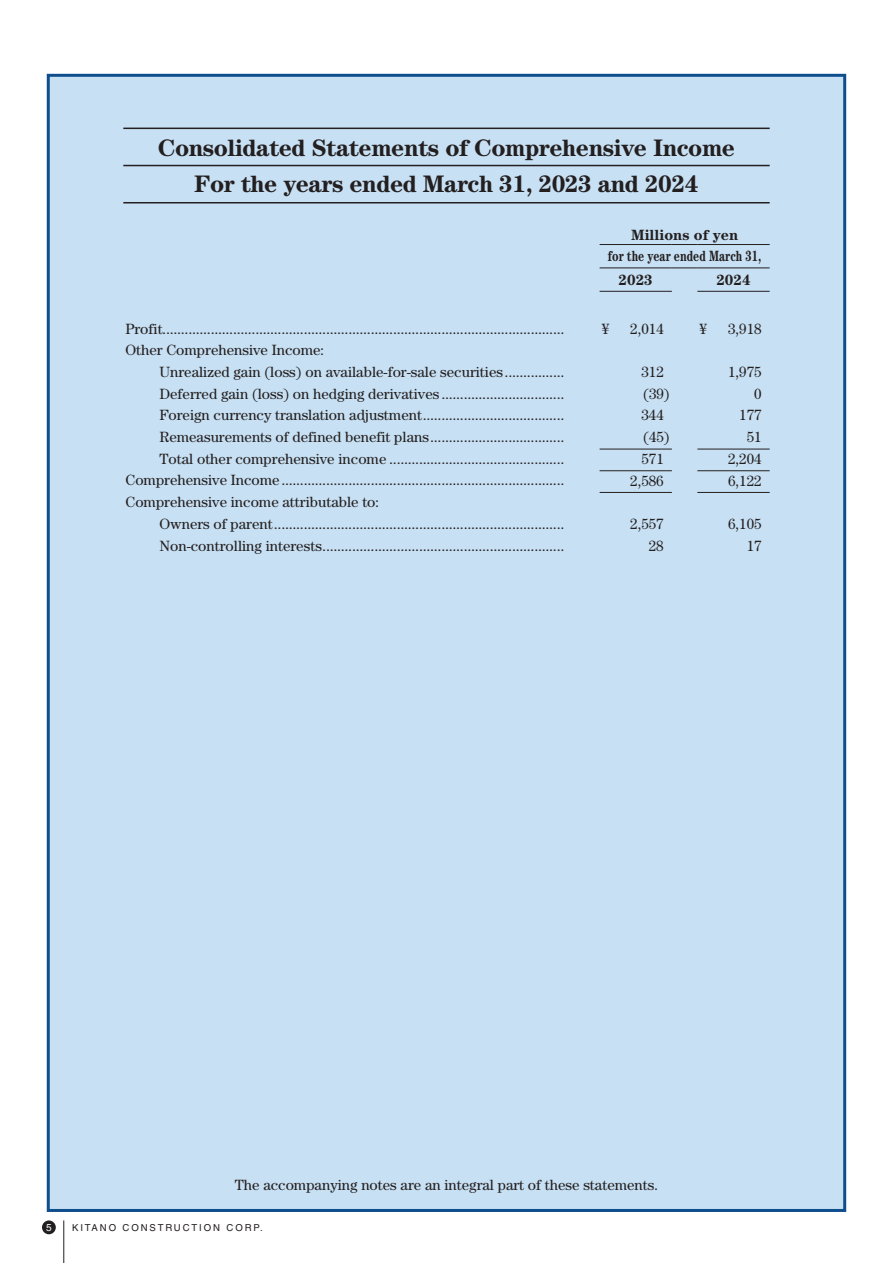
<style>
.page{position:relative;width:893px;height:1263px;background:#fff}
.page>*{position:absolute;margin:0;border:0;box-sizing:border-box;transform-origin:0 0}
.t1{font:700 23.85px/36.9px "Century Std";letter-spacing:-.02em;color:#231f20;text-align:center}
.t2{font:14.85px/21.8px "Century Std";color:#231f20}
.t3{font:700 14.85px/21.3px "Century Std";color:#231f20;text-align:center}
.t4{font:10.05px "Helvetica LT Std";color:#fff}
.t5{font:9.6px "Helvetica LT Std";letter-spacing:.2em;color:#231f20}
</style>
<div class="page">
<div style="left:47px;top:74px;width:799px;height:1138px;background:#c7e0f3;border:3px solid #0f4e8c"></div>
<div style="left:42px;top:1220px;width:14px;height:14px;background:#231f20;border-radius:50%"></div>
<hr style="left:64px;top:1220px;width:1px;height:43px;background:#231f20">
<hr style="left:123px;top:128px;width:647px;height:1px;background:#231f20">
<hr style="left:123px;top:165px;width:647px;height:1px;background:#231f20">
<hr style="left:123px;top:202px;width:647px;height:1px;background:#231f20">
<hr style="left:600px;top:244px;width:72px;height:1px;background:#231f20">
<svg style="left:672px;top:244px;width:25px;height:1px"></svg>
<hr style="left:697px;top:244px;width:73px;height:1px;background:#231f20">
<hr style="left:600px;top:470px;width:72px;height:1px;background:#231f20">
<hr style="left:697px;top:470px;width:73px;height:1px;background:#231f20">
<hr style="left:600px;top:492px;width:72px;height:1px;background:#231f20">
<hr style="left:697px;top:492px;width:73px;height:1px;background:#231f20">
<hr style="left:600px;top:268px;width:72px;height:1px;background:#231f20">
<svg style="left:672px;top:268px;width:25px;height:1px"></svg>
<hr style="left:697px;top:268px;width:73px;height:1px;background:#231f20">
<hr style="left:600px;top:291px;width:72px;height:1px;background:#231f20">
<hr style="left:697px;top:291px;width:73px;height:1px;background:#231f20">
<hr style="left:600px;top:449px;width:72px;height:1px;background:#231f20">
<hr style="left:697px;top:449px;width:73px;height:1px;background:#231f20">
<h1 class="t1" style="left:158px;top:129px;width:579px">Consolidated Statements of Comprehensive Income<br>For the years ended March 31, 2023 and 2024</h1>
<p class="t3" style="left:608px;top:224px;width:155px">Millions of yen<br>for the year ended March 31,</p>
<p class="t3" style="left:619px;top:269px;width:36px">2023</p>
<p class="t3" style="left:716px;top:269px;width:36px">2024</p>
<p class="t2" style="left:125px;top:317px;width:441px">Profit............................................................................................................</p>
<p class="t2" style="left:602px;top:317px;width:9px">¥</p>
<p class="t2" style="left:630px;top:317px;width:35px">2,014</p>
<p class="t2" style="left:699px;top:317px;width:9px">¥</p>
<p class="t2" style="left:728px;top:317px;width:35px">3,918</p>
<p class="t2" style="left:159px;top:339px;width:406px;text-indent:-34px">Other Comprehensive Income:<br>Unrealized gain (loss) on available-for-sale securities ................</p>
<p class="t2" style="left:641px;top:361px;width:24px">312</p>
<p class="t2" style="left:728px;top:361px;width:35px">1,975</p>
<p class="t2" style="left:159px;top:382px;width:406px">Deferred gain (loss) on hedging derivatives .................................</p>
<p class="t2" style="left:643px;top:382px;width:28px">(39)</p>
<p class="t2" style="left:754px;top:382px;width:9px">0</p>
<p class="t2" style="left:159px;top:404px;width:406px">Foreign currency translation adjustment......................................</p>
<p class="t2" style="left:641px;top:404px;width:24px">344</p>
<p class="t2" style="left:739px;top:404px;width:24px">177</p>
<p class="t2" style="left:159px;top:426px;width:406px">Remeasurements of defined benefit plans....................................</p>
<p class="t2" style="left:643px;top:426px;width:28px">(45)</p>
<p class="t2" style="left:747px;top:426px;width:16px">51</p>
<p class="t2" style="left:159px;top:447px;width:406px">Total other comprehensive income ...............................................</p>
<p class="t2" style="left:641px;top:448px;width:24px">571</p>
<p class="t2" style="left:728px;top:448px;width:35px">2,204</p>
<p class="t2" style="left:125px;top:469px;width:441px">Comprehensive Income ............................................................................</p>
<p class="t2" style="left:630px;top:469px;width:35px">2,586</p>
<p class="t2" style="left:728px;top:469px;width:35px">6,122</p>
<p class="t2" style="left:159px;top:491px;width:406px;text-indent:-34px">Comprehensive income attributable to:<br>Owners of parent..............................................................................</p>
<p class="t2" style="left:630px;top:513px;width:35px">2,557</p>
<p class="t2" style="left:728px;top:513px;width:35px">6,105</p>
<p class="t2" style="left:159px;top:534px;width:406px">Non-controlling interests.................................................................</p>
<p class="t2" style="left:649px;top:534px;width:16px">28</p>
<p class="t2" style="left:747px;top:534px;width:16px">17</p>
<p class="t2" style="left:235px;top:1174px;width:425px">The accompanying notes are an integral part of these statements.</p>
<p class="t4" style="left:46px;top:1221px;width:7px">5</p>
<p class="t5" style="left:72px;top:1221px;width:192px">KITANO CONSTRUCTION CORP.</p>
</div>
